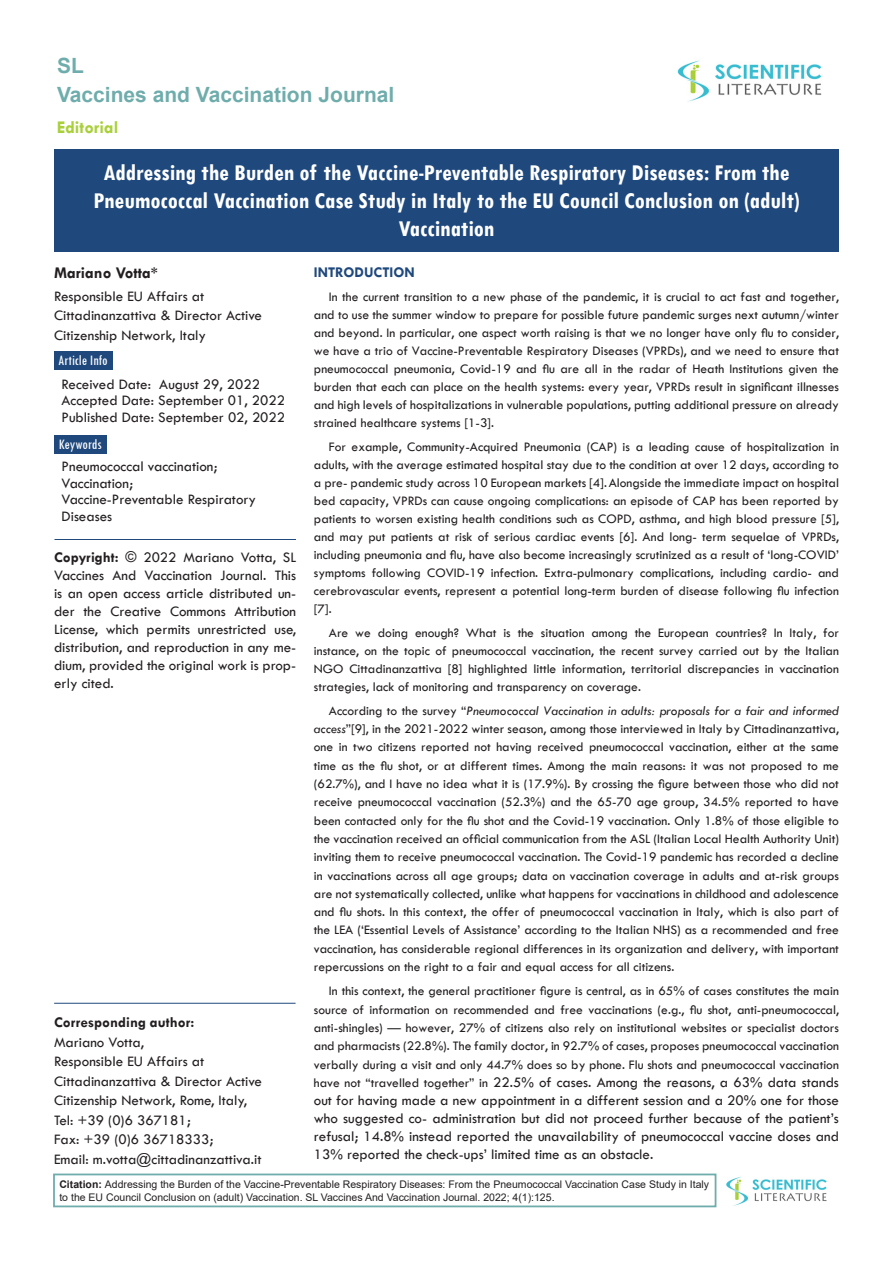
<style>
.page{position:relative;width:893px;height:1263px;background:#fff}
.page>*{position:absolute;margin:0;border:0;box-sizing:border-box;transform-origin:0 0}
.t1{font:700 condensed 24px "Tw Cen";color:#fff}
.t2{font:700 21px "Arial";color:#6fadac}
.t3{font:700 18px "Tw Cen";color:#a9d039}
.t4{font:700 16.5px "Tw Cen";color:#231f20}
.Body_Text{font:15px/18px "Tw Cen";color:#231f20}
.t5{font:700 15px "Tw Cen";color:#231f20}
.t6{font:condensed 15px "Tw Cen";color:#fff}
.Body_Text-2{font:700 15px "Tw Cen";color:#1f487c}
.Body_Text-3{font:13.5px/18px "Tw Cen";color:#231f20;text-align:justify}
.t7{font:10.5px/13.5px "Arial";color:#231f20}
.s1{font-weight:700}
.s2{font-style:italic}
.s3{font-size:13.5px}
</style>
<div class="page">
<img style="left:677px;top:60px;width:145px;height:42px">
<img style="left:726px;top:1176px;width:101px;height:30px">
<div style="left:53px;top:1173px;width:663px;height:34px;border:2px solid #6fadac"></div>
<div style="left:54px;top:149px;width:785px;height:102px;background:#1f487c"></div>
<div style="left:54px;top:351px;width:58px;height:19px;background:#1f487c"></div>
<div style="left:54px;top:435px;width:52px;height:19px;background:#1f487c"></div>
<hr style="left:54px;top:1003px;width:242px;height:1px;background:#1f497d">
<hr style="left:55px;top:539px;width:241px;height:1px;background:#1f497d">
<p class="t2" style="left:57px;top:51px;width:28px">SL</p>
<p class="t2" style="left:57px;top:79px;width:339px">Vaccines and Vaccination Journal</p>
<p class="t3" style="left:57px;top:117px;width:63px">Editorial</p>
<p class="t1" style="left:103px;top:158px;width:687px">Addressing the Burden of the Vaccine-Preventable Respiratory Diseases: From the</p>
<p class="t1" style="left:93px;top:186px;width:708px">Pneumococcal Vaccination Case Study in Italy to the EU Council Conclusion on (adult)</p>
<p class="t1" style="left:398px;top:214px;width:97px">Vaccination</p>
<p class="t4" style="left:54px;top:263px;width:105px">Mariano Votta*</p>
<p class="Body_Text" style="left:54px;top:287px;width:152px">Responsible EU Affairs at</p>
<p class="Body_Text" style="left:54px;top:306px;width:210px;line-height:19.5px">Cittadinanzattiva &amp; Director Active<br>Citizenship Network, Italy</p>
<p class="t6" style="left:58px;top:351px;width:51px">Article Info</p>
<p class="Body_Text" style="left:62px;top:375px;width:200px">Received Date: August 29, 2022</p>
<p class="Body_Text" style="left:62px;top:391px;width:225px">Accepted Date: September 01, 2022</p>
<p class="Body_Text" style="left:62px;top:408px;width:225px">Published Date: September 02, 2022</p>
<p class="t6" style="left:59px;top:436px;width:45px">Keywords</p>
<p class="Body_Text" style="left:62px;top:457px;width:157px">Pneumococcal vaccination;</p>
<p class="Body_Text" style="left:62px;top:474px;width:73px">Vaccination;</p>
<p class="Body_Text" style="left:62px;top:491px;width:196px;line-height:16.5px">Vaccine-Preventable Respiratory<br>Diseases</p>
<p class="Body_Text" style="left:54px;top:548px;width:244px;text-align:justify"><span class="s1">Copyright:</span> © 2022 Mariano Votta, SL Vaccines And Vaccination Journal. This is an open access article distributed un&shy;der the Creative Commons Attribution License, which permits unrestricted use, distribution, and reproduction in any me&shy;dium, provided the original work is prop&shy;erly cited.</p>
<p class="Body_Text-2" style="left:314px;top:264px;width:102px">INTRODUCTION</p>
<p class="Body_Text-3" style="left:314px;top:288px;width:527px;text-indent:15px">In the current transition to a new phase of the pandemic, it is crucial to act fast and together, and to use the summer window to prepare for possible future pandemic surges next autumn/winter and beyond. In particular, one aspect worth raising is that we no longer have only flu to consider, we have a trio of Vaccine-Preventable Respiratory Diseases (VPRDs), and we need to ensure that pneumococcal pneumonia, Covid-19 and flu are all in the radar of Heath Institutions given the burden that each can place on the health systems: every year, VPRDs result in significant illnesses and high levels of hospitalizations in vulnerable populations, putting additional pressure on already strained healthcare systems [1-3].</p>
<p class="Body_Text-3" style="left:314px;top:438px;width:527px;text-indent:15px">For example, Community-Acquired Pneumonia (CAP) is a leading cause of hospitalization in adults, with the average estimated hospital stay due to the condition at over 12 days, according to a pre- pandemic study across 10 European markets [4].Alongside the immediate impact on hospital bed capacity, VPRDs can cause ongoing complications: an episode of CAP has been reported by patients to worsen existing health conditions such as COPD, asthma, and high blood pressure [5], and may put patients at risk of serious cardiac events [6]. And long- term sequelae of VPRDs, including pneumonia and flu, have also become increasingly scrutinized as a result of ‘long-COVID’ symptoms following COVID-19 infection. Extra-pulmonary complications, including cardio- and cerebrovascular events, represent a potential long-term burden of disease following flu infection [7].</p>
<p class="Body_Text-3" style="left:314px;top:624px;width:527px;text-indent:15px">Are we doing enough? What is the situation among the European countries? In Italy, for instance, on the topic of pneumococcal vaccination, the recent survey carried out by the Italian NGO Cittadinanzattiva [8] highlighted little information, territorial discrepancies in vaccination strategies, lack of monitoring and transparency on coverage.</p>
<p class="Body_Text-3" style="left:314px;top:702px;width:527px;text-indent:15px">According to the survey “<span class="s2">Pneumococcal Vaccination in adults: proposals for a fair and informed access</span>”[9], in the 2021-2022 winter season, among those interviewed in Italy by Cittadinanzattiva, one in two citizens reported not having received pneumococcal vaccination, either at the same time as the flu shot, or at different times. Among the main reasons: it was not proposed to me (62.7%), and I have no idea what it is (17.9%). By crossing the figure between those who did not receive pneumococcal vaccination (52.3%) and the 65-70 age group, 34.5% reported to have been contacted only for the flu shot and the Covid-19 vaccination. Only 1.8% of those eligible to the vaccination received an official communication from the ASL (Italian Local Health Authority Unit) inviting them to receive pneumococcal vaccination. The Covid-19 pandemic has recorded a decline in vaccinations across all age groups; data on vaccination coverage in adults and at-risk groups are not systematically collected, unlike what happens for vaccinations in childhood and adolescence and flu shots. In this context, the offer of pneumococcal vaccination in Italy, which is also part of the LEA (‘Essential Levels of Assistance’ according to the Italian NHS) as a recommended and free vaccination, has considerable regional differences in its organization and delivery, with important repercussions on the right to a fair and equal access for all citizens.</p>
<p class="Body_Text-3" style="left:314px;top:982px;width:527px;text-indent:15px">In this context, the general practitioner figure is central, as in 65% of cases constitutes the main source of information on recommended and free vaccinations (e.g., flu shot, anti-pneumococcal, anti-shingles) — however, 27% of citizens also rely on institutional websites or specialist doctors and pharmacists (22.8%). The family doctor, in 92.7% of cases, proposes pneumococcal vaccination verbally during a visit and only 44.7% does so by phone. Flu shots and pneumococcal vaccination</p>
<p class="Body_Text" style="left:314px;top:1073px;width:527px;text-align:justify"><span class="s3">have not “travelled together” in</span> 22.5% of cases. Among the reasons, a 63% data stands out for having made a new appointment in a different session and a 20% one for those who suggested co- administration but did not proceed further because of the patient’s refusal; 14.8% instead reported the unavailability of pneumococcal vaccine doses and 13% reported the check-ups’ limited time as an obstacle.</p>
<p class="t5" style="left:54px;top:1013px;width:142px">Corresponding author:</p>
<p class="Body_Text" style="left:54px;top:1033px;width:91px">Mariano Votta,</p>
<p class="Body_Text" style="left:54px;top:1052px;width:152px">Responsible EU Affairs at</p>
<p class="Body_Text" style="left:54px;top:1072px;width:210px">Cittadinanzattiva &amp; Director Active</p>
<p class="Body_Text" style="left:54px;top:1091px;width:195px">Citizenship Network, Rome, Italy,</p>
<p class="Body_Text" style="left:54px;top:1111px;width:138px">Tel: +39 (0)6 367181;</p>
<p class="Body_Text" style="left:54px;top:1130px;width:161px">Fax: +39 (0)6 36718333;</p>
<p class="Body_Text" style="left:54px;top:1150px;width:209px">Email: m.votta@cittadinanzattiva.it</p>
<p class="t7" style="left:59px;top:1177px;width:651px"><span class="s1">Citation:</span> Addressing the Burden of the Vaccine-Preventable Respiratory Diseases: From the Pneumococcal Vaccination Case Study in Italy to the EU Council Conclusion on (adult) Vaccination. SL Vaccines And Vaccination Journal. 2022; 4(1):125.</p>
</div>
